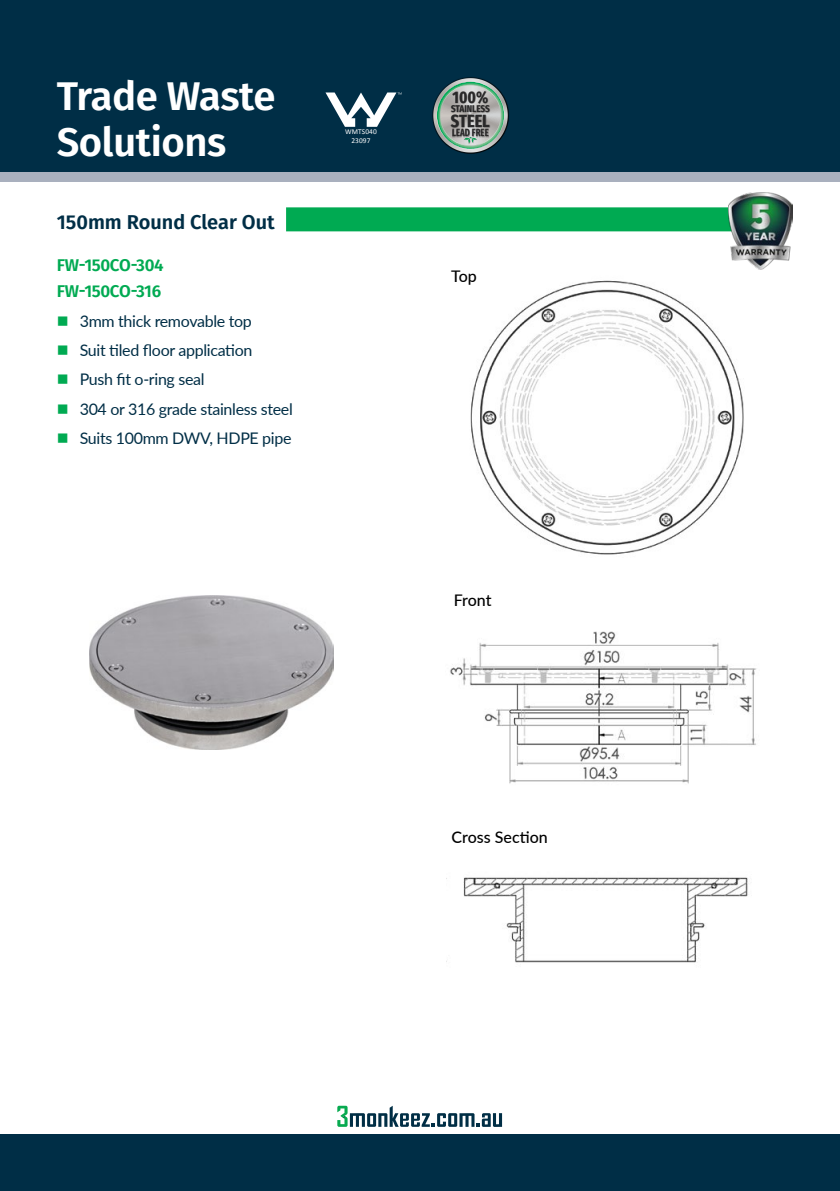
<style>
.page{position:relative;width:840px;height:1191px;background:#fff}
.page>*{position:absolute;margin:0;border:0;box-sizing:border-box;transform-origin:0 0}
.t1{font:600 40px/46px "Fira Sans";letter-spacing:-.01em;color:#fff}
.t2{font:600 20px "Fira Sans";color:#002e46}
.t3{font:700 17.6px "Fira Sans Compressed";color:#292829}
.t4{font:600 17px/26px "Fira Sans";letter-spacing:-.02em;color:#00aa52}
.t5{font:700 16.6px "Fira Sans Compressed";color:#292829}
.t6{font:16px/29.4px "Lato";letter-spacing:-.02em;color:#002e46}
.t7{font:500 16px "Lato";color:#000}
.t8{font:700 10.6px "Fira Sans Compressed";color:#292829;scale:.9 1}
.t9{font:700 9.8px "Fira Sans Compressed";letter-spacing:-.005em;color:#292829}
.t10{font:7.4px "Calibri";letter-spacing:.015em;color:#fff}
</style>
<div class="page">
<div style="left:0;top:1134px;width:839px;height:57px;background:#002e46"></div>
<svg style="left:337px;top:1105px;width:165px;height:22px"></svg>
<div style="left:0;top:0;width:839px;height:181px;background:#a9b0be"></div>
<div style="left:0;top:0;width:839px;height:171px;background:#002e46"></div>
<img style="left:450px;top:631px;width:307px;height:153px">
<img style="left:446px;top:877px;width:302px;height:86px">
<img style="left:470px;top:280px;width:274px;height:275px">
<div style="left:57px;top:207px;width:725px;height:24px;background:#00aa52"></div>
<div style="left:51px;top:200px;width:235px;height:41px;background:#fff"></div>
<img style="left:89px;top:595px;width:244px;height:154px">
<img style="left:728px;top:193px;width:64px;height:76px">
<svg style="left:431px;top:76px;width:78px;height:78px"></svg>
<svg style="left:433px;top:78px;width:72px;height:75px"></svg>
<svg style="left:325px;top:92px;width:76px;height:35px"></svg>
<h1 class="t1" style="left:57px;top:70px;width:220px">Trade Waste<br>Solutions</h1>
<p class="t2" style="left:57px;top:205px;width:219px">150mm Round Clear Out</p>
<p class="t4" style="left:57px;top:251px;width:108px">FW-150CO-304<br>FW-150CO-316</p>
<p class="t6" style="left:80px;top:305px;width:214px">3mm thick removable top<br>Suit tiled floor application<br>Push fit o-ring seal<br>304 or 316 grade stainless steel<br>Suits 100mm DWV, HDPE pipe</p>
<p class="t5" style="left:452px;top:84px;width:37px">100%</p>
<p class="t9" style="left:451px;top:101px;width:40px">STAINLESS</p>
<p class="t3" style="left:450px;top:106px;width:40px">STEEL</p>
<p class="t10" style="left:345px;top:126px;width:33px">WMTS040</p>
<p class="t8" style="left:451px;top:124px;width:42px">LEAD FREE</p>
<p class="t10" style="left:351px;top:135px;width:21px">23097</p>
<p class="t7" style="left:451px;top:265px;width:27px">Top</p>
<p class="t7" style="left:453px;top:588px;width:39px">Front</p>
<p class="t7" style="left:451px;top:826px;width:98px">Cross Section</p>
</div>
